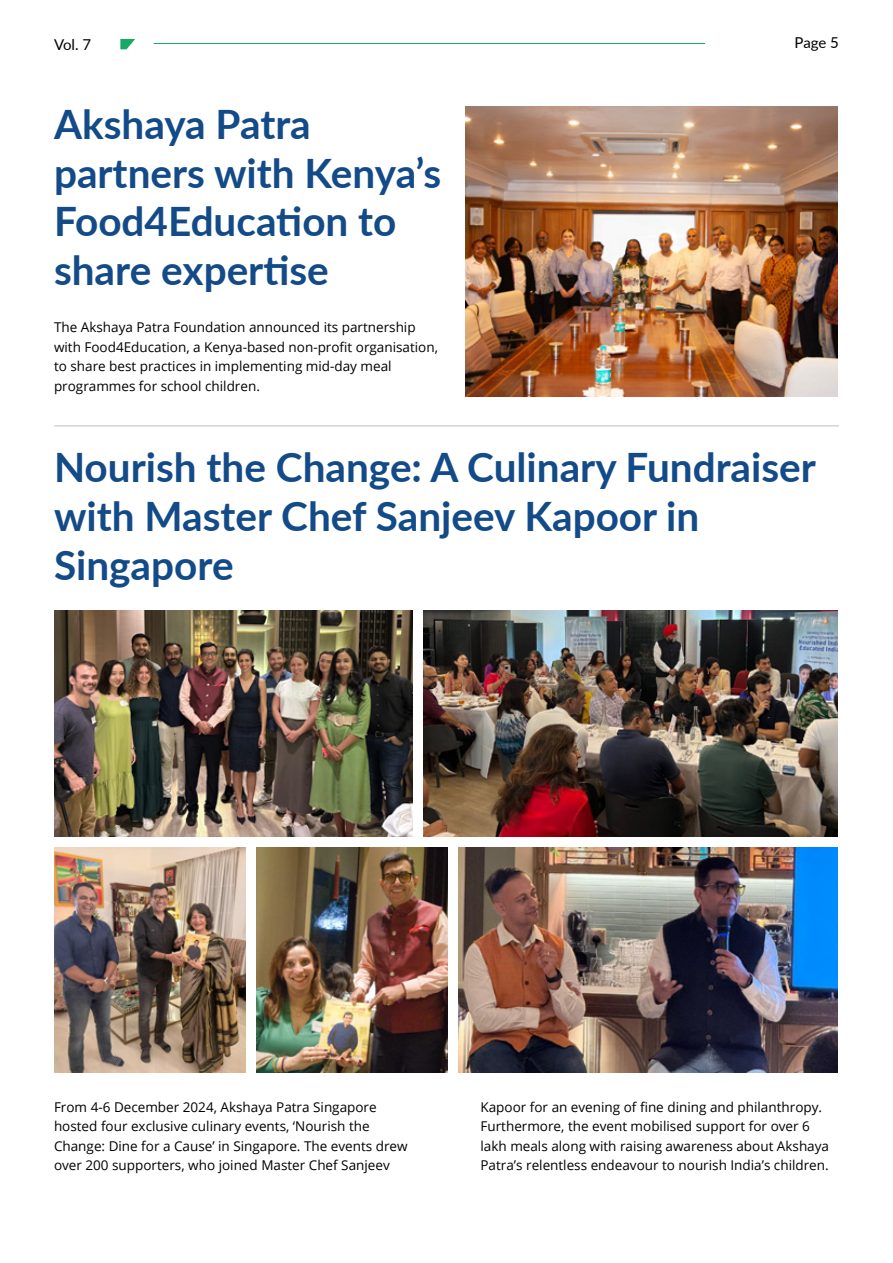
<style>
.page{position:relative;width:893px;height:1263px;background:#fff}
.page>*{position:absolute;margin:0;border:0;box-sizing:border-box;transform-origin:0 0}
.t1{font:700 40.5px/48.6px "Lato";color:#134a88}
.t2{font:15px "Lato";letter-spacing:-.01em;color:#000}
.t3{font:13.5px/19.5px "Open Sans";color:#000}
</style>
<div class="page">
<hr style="left:54px;top:425px;width:785px;height:1px;background:#bfbfbf">
<img style="left:466px;top:107px;width:371px;height:289px">
<img style="left:54px;top:610px;width:358px;height:226px">
<img style="left:423px;top:610px;width:414px;height:226px">
<img style="left:54px;top:847px;width:191px;height:225px">
<img style="left:256px;top:847px;width:192px;height:225px">
<img style="left:459px;top:847px;width:378px;height:225px">
<hr style="left:154px;top:43px;width:551px;height:1px;background:#17aa66">
<svg style="left:120px;top:39px;width:15px;height:10px"></svg>
<p class="t2" style="left:54px;top:33px;width:39px">Vol. 7</p>
<p class="t2" style="left:795px;top:32px;width:46px">Page 5</p>
<h1 class="t1" style="left:54px;top:98px;width:389px">Akshaya Patra partners with Kenya’s<br>Food4Education to share expertise</h1>
<p class="t3" style="left:54px;top:317px;width:386px">The Akshaya Patra Foundation announced its partnership with Food4Education, a Kenya-based non-profit organisation, to share best practices in implementing mid-day meal programmes for school children.</p>
<h1 class="t1" style="left:54px;top:441px;width:763px">Nourish the Change: A Culinary Fundraiser with Master Chef Sanjeev Kapoor in<br>Singapore</h1>
<p class="t3" style="left:54px;top:1097px;width:355px">From 4-6 December 2024, Akshaya Patra Singapore hosted four exclusive culinary events, ‘Nourish the Change: Dine for a Cause’ in Singapore. The events drew over 200 supporters, who joined Master Chef Sanjeev</p>
<p class="t3" style="left:480px;top:1097px;width:350px">Kapoor for an evening of fine dining and philanthropy.<br>Furthermore, the event mobilised support for over 6 lakh meals along with raising awareness about Akshaya Patra’s relentless endeavour to nourish India’s children.</p>
</div>
